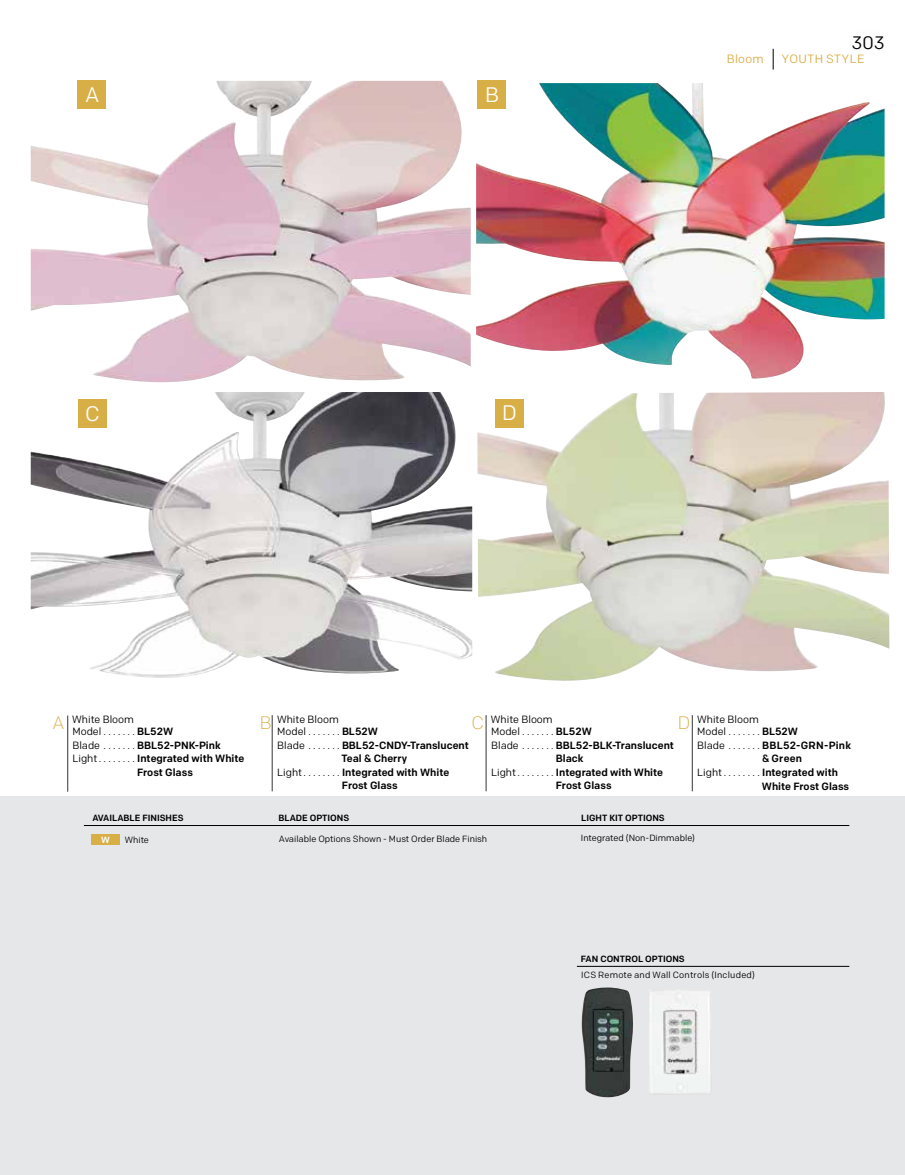
<style>
.page{position:relative;width:905px;height:1175px;background:#fff}
.page>*{position:absolute;margin:0;border:0;box-sizing:border-box;transform-origin:0 0}
.t1{font:21px "Colfax";color:#fff}
.t2{font:300 18px "Colfax";color:#d8ae46}
.t3{font:18px "Colfax";color:#000}
.t4{font:12px "Colfax";letter-spacing:.03em;color:#d8ae46}
.t5{font:10.5px/13.5px "Colfax";color:#000}
.t6{font:500 10.5px/13.5px "Colfax";color:#000}
.t7{font:500 10.5px/13.5px "Colfax";letter-spacing:.025em;color:#000}
.t8{font:9px "Colfax";color:#000}
.t9{font:500 9px "Colfax";color:#000}
.t10{font:9px "Colfax";letter-spacing:.025em;color:#000}
.t11{font:500 9px "Colfax";color:#fff}
.s1{font-weight:500}
</style>
<div class="page">
<div style="left:0;top:796px;width:904px;height:378px;background:#e6e7e8"></div>
<img style="left:31px;top:81px;width:439px;height:301px">
<img style="left:31px;top:392px;width:441px;height:286px">
<hr style="left:67px;top:715px;width:1px;height:76px;background:#000">
<hr style="left:272px;top:715px;width:1px;height:76px;background:#000">
<hr style="left:485px;top:715px;width:1px;height:76px;background:#000">
<hr style="left:692px;top:715px;width:1px;height:76px;background:#000">
<svg style="left:773px;top:49px;width:1px;height:21px"></svg>
<div style="left:78px;top:399px;width:29px;height:29px;background:#d8ae46"></div>
<div style="left:77px;top:81px;width:28px;height:28px;background:#d8ae46"></div>
<div style="left:477px;top:81px;width:28px;height:28px;background:#d8ae46"></div>
<div style="left:91px;top:834px;width:29px;height:10px;background:#d8ae46"></div>
<hr style="left:84px;top:825px;width:765px;height:1px;background:#000">
<img style="left:477px;top:392px;width:412px;height:289px">
<img style="left:476px;top:83px;width:408px;height:295px">
<hr style="left:577px;top:966px;width:272px;height:1px;background:#000">
<img style="left:581px;top:987px;width:52px;height:110px">
<img style="left:650px;top:991px;width:60px;height:102px">
<div style="left:495px;top:399px;width:28px;height:28px;background:#d8ae46"></div>
<h1 class="t1" style="left:85px;top:81px;width:16px">A</h1>
<h1 class="t1" style="left:485px;top:81px;width:15px">B</h1>
<h1 class="t1" style="left:85px;top:400px;width:16px">C</h1>
<h1 class="t1" style="left:502px;top:400px;width:16px">D</h1>
<p class="t4" style="left:726px;top:51px;width:39px">Bloom</p>
<h2 class="t3" style="left:851px;top:32px;width:35px">303</h2>
<p class="t4" style="left:782px;top:51px;width:84px">YOUTH STYLE</p>
<p class="t5" style="left:277px;top:712px;width:63px">White Bloom</p>
<p class="t5" style="left:72px;top:712px;width:63px">White Bloom</p>
<p class="t5" style="left:491px;top:712px;width:63px">White Bloom</p>
<p class="t5" style="left:697px;top:712px;width:63px">White Bloom</p>
<h2 class="t2" style="left:52px;top:711px;width:13px">A</h2>
<h2 class="t2" style="left:260px;top:711px;width:13px">B</h2>
<h2 class="t2" style="left:471px;top:711px;width:14px">C</h2>
<h2 class="t2" style="left:677px;top:711px;width:14px">D</h2>
<p class="t5" style="left:277px;top:725px;width:102px">Model . . . . . . . <span class="s1">BL52W<br></span>Blade ........</p>
<p class="t5" style="left:491px;top:725px;width:102px">Model . . . . . . . <span class="s1">BL52W<br></span>Blade ........</p>
<p class="t5" style="left:72px;top:725px;width:102px">Model . . . . . . . <span class="s1">BL52W<br></span>Blade ........</p>
<p class="t5" style="left:697px;top:725px;width:102px">Model . . . . . . . <span class="s1">BL52W<br></span>Blade ........</p>
<p class="t6" style="left:137px;top:738px;width:85px">BBL52-PNK-Pink</p>
<p class="t7" style="left:762px;top:738px;width:91px">BBL52-GRN-Pink &amp; Green</p>
<p class="t6" style="left:341px;top:738px;width:129px">BBL52-CNDY-Translucent<br>Teal &amp; Cherry</p>
<p class="t6" style="left:556px;top:738px;width:120px">BBL52-BLK-Translucent<br>Black</p>
<p class="t5" style="left:72px;top:752px;width:30px">Light ........</p>
<p class="t6" style="left:137px;top:752px;width:109px">Integrated with White<br>Frost Glass</p>
<p class="t5" style="left:277px;top:765px;width:30px">Light ........</p>
<p class="t6" style="left:342px;top:765px;width:109px">Integrated with White<br>Frost Glass</p>
<p class="t5" style="left:491px;top:765px;width:30px">Light ........</p>
<p class="t6" style="left:556px;top:765px;width:109px">Integrated with White<br>Frost Glass</p>
<p class="t5" style="left:697px;top:765px;width:30px">Light ........</p>
<p class="t6" style="left:761px;top:765px;width:89px">Integrated with<br>White Frost Glass</p>
<p class="t9" style="left:92px;top:811px;width:92px">AVAILABLE FINISHES</p>
<p class="t9" style="left:278px;top:811px;width:72px">BLADE OPTIONS</p>
<p class="t9" style="left:581px;top:811px;width:85px">LIGHT KIT OPTIONS</p>
<p class="t11" style="left:101px;top:834px;width:10px">W</p>
<p class="t8" style="left:125px;top:834px;width:26px">White</p>
<p class="t8" style="left:279px;top:833px;width:210px">Available Options Shown - Must Order Blade Finish</p>
<p class="t8" style="left:581px;top:832px;width:116px">Integrated (Non-Dimmable)</p>
<p class="t9" style="left:580px;top:953px;width:106px">FAN CONTROL OPTIONS</p>
<p class="t10" style="left:581px;top:969px;width:175px">ICS Remote and Wall Controls (Included)</p>
</div>
